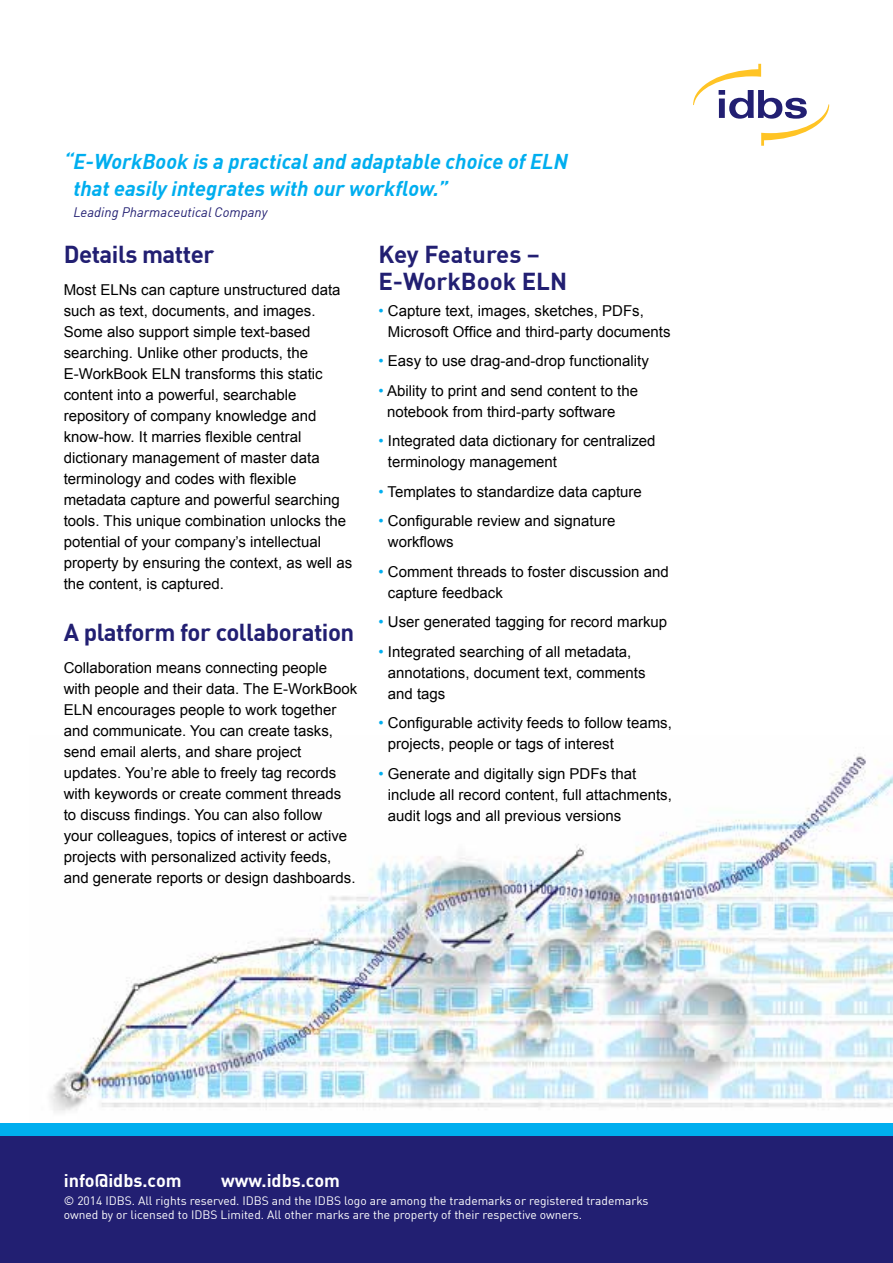
<style>
.page{position:relative;width:893px;height:1263px;background:#fff}
.page>*{position:absolute;margin:0;border:0;box-sizing:border-box;transform-origin:0 0}
.t1{font:700 24px "DIN Offc";letter-spacing:-.02em;color:#221f72}
.t2{font:700 24px/27px "DIN Offc";color:#221f72}
.t3{font:italic 700 21px/27px "DIN Offc";color:#00aeef}
.t4{font:700 18px "DIN Offc";color:#fff}
.t5{font:15px/21px "Arial";color:#000}
.t6{font:italic 13.5px "DIN Offc";color:#221f72}
.t7{font:12px/13.5px "DIN Offc";color:#fff}
.s1{color:#00aeef}
</style>
<div class="page">
<img style="left:50px;top:755px;width:843px;height:356px">
<div style="left:0;top:1135px;width:893px;height:128px;background:#221f72"></div>
<div style="left:0;top:1123px;width:893px;height:12px;background:#00aeef"></div>
<svg style="left:693px;top:64px;width:136px;height:82px"></svg>
<h2 class="t3" style="left:73px;top:147px;width:496px;text-indent:-10px">“E-WorkBook is a practical and adaptable choice of ELN that easily integrates with our workflow.”</h2>
<p class="t6" style="left:73px;top:204px;width:196px">Leading Pharmaceutical Company</p>
<h1 class="t1" style="left:64px;top:239px;width:152px">Details matter</h1>
<p class="t5" style="left:64px;top:279px;width:290px">Most ELNs can capture unstructured data such as text, documents, and images.<br>Some also support simple text-based searching. Unlike other products, the E-WorkBook ELN transforms this static content into a powerful, searchable repository of company knowledge and know-how. It marries flexible central dictionary management of master data terminology and codes with flexible metadata capture and powerful searching tools. This unique combination unlocks the potential of your company’s intellectual property by ensuring the context, as well as the content, is captured.</p>
<h1 class="t1" style="left:64px;top:617px;width:292px">A platform for collaboration</h1>
<p class="t5" style="left:64px;top:657px;width:295px">Collaboration means connecting people with people and their data. The E-WorkBook ELN encourages people to work together and communicate. You can create tasks, send email alerts, and share project updates. You’re able to freely tag records with keywords or create comment threads to discuss findings. You can also follow<br>your colleagues, topics of interest or active projects with personalized activity feeds, and generate reports or design dashboards.</p>
<h1 class="t2" style="left:378px;top:240px;width:190px">Key Features –<br>E-WorkBook ELN</h1>
<p class="t5" style="left:388px;top:300px;width:284px;text-indent:-9px"><span class="s1">•</span> Capture text, images, sketches, PDFs,<br>Microsoft Office and third-party documents</p>
<p class="t5" style="left:378px;top:350px;width:272px"><span class="s1">•</span> Easy to use drag-and-drop functionality</p>
<p class="t5" style="left:387px;top:380px;width:252px;text-indent:-9px"><span class="s1">•</span> Ability to print and send content to the notebook from third-party software</p>
<p class="t5" style="left:388px;top:430px;width:269px;text-indent:-9px"><span class="s1">•</span> Integrated data dictionary for centralized terminology management</p>
<p class="t5" style="left:378px;top:481px;width:265px"><span class="s1">•</span> Templates to standardize data capture</p>
<p class="t5" style="left:388px;top:510px;width:229px;text-indent:-9px"><span class="s1">•</span> Configurable review and signature workflows</p>
<p class="t5" style="left:388px;top:561px;width:282px;text-indent:-9px"><span class="s1">•</span> Comment threads to foster discussion and capture feedback</p>
<p class="t5" style="left:378px;top:611px;width:290px"><span class="s1">•</span> User generated tagging for record markup</p>
<p class="t5" style="left:388px;top:641px;width:259px;text-indent:-9px"><span class="s1">•</span> Integrated searching of all metadata, annotations, document text, comments and tags</p>
<p class="t5" style="left:388px;top:712px;width:285px;text-indent:-9px"><span class="s1">•</span> Configurable activity feeds to follow teams, projects, people or tags of interest</p>
<p class="t5" style="left:388px;top:763px;width:285px;text-indent:-9px"><span class="s1">•</span> Generate and digitally sign PDFs that include all record content, full attachments, audit logs and all previous versions</p>
<p class="t4" style="left:64px;top:1169px;width:119px">info@idbs.com</p>
<p class="t4" style="left:221px;top:1169px;width:120px">www.idbs.com</p>
<p class="t7" style="left:64px;top:1194px;width:586px">© 2014 IDBS. All rights reserved. IDBS and the IDBS logo are among the trademarks or registered trademarks owned by or licensed to IDBS Limited. All other marks are the property of their respective owners.</p>
</div>
